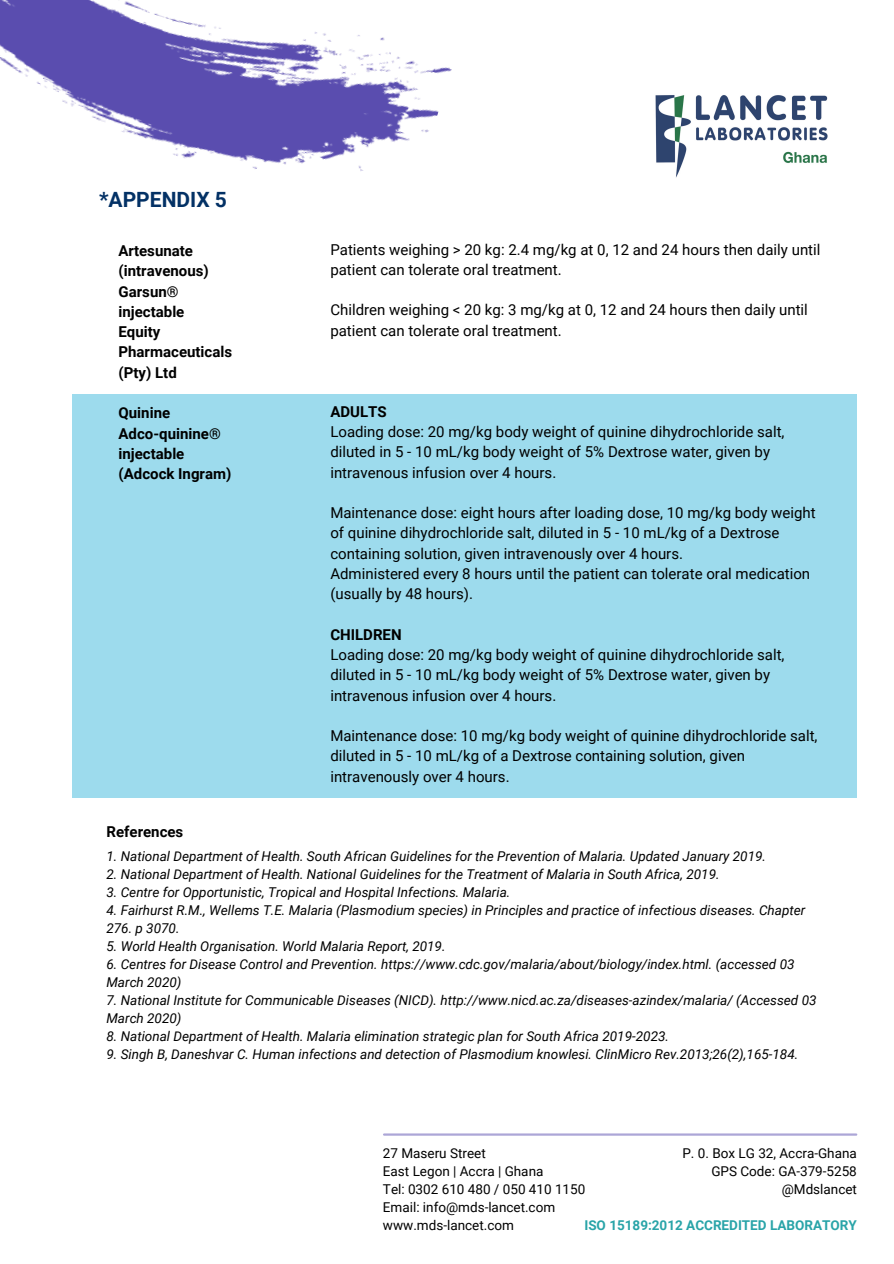
<style>
.page{position:relative;width:894px;height:1264px;background:#fff}
.page>*{position:absolute;margin:0;border:0;box-sizing:border-box;transform-origin:0 0}
.t1{font:700 21px "Roboto";color:#033165}
.t2{font:15px/20.2px "Roboto";color:#000}
.t3{font:700 15px "Roboto";color:#000}
.t4{font:italic 13.5px/18px "Roboto";color:#000}
.t5{font:13.5px "Roboto";color:#000}
.t6{font:700 13.5px "Roboto";color:#29a4a8}
</style>
<div class="page">
<img style="left:655px;top:95px;width:173px;height:83px">
<hr style="left:384px;top:1133px;width:472px;height:2px;background:#aca6d7">
<img style="left:0;top:0;width:452px;height:171px">
<div style="left:73px;top:394px;width:783px;height:403px;background:#9ddbed"></div>
<p class="t1" style="left:99px;top:188px;width:129px">*APPENDIX 5</p>
<p class="t3" style="left:118px;top:242px;width:76px">Artesunate</p>
<p class="t3" style="left:118px;top:262px;width:92px">(intravenous)</p>
<p class="t3" style="left:118px;top:283px;width:62px">Garsun®</p>
<p class="t3" style="left:118px;top:303px;width:67px">injectable</p>
<p class="t3" style="left:118px;top:323px;width:43px">Equity</p>
<p class="t3" style="left:118px;top:343px;width:115px">Pharmaceuticals</p>
<p class="t3" style="left:118px;top:364px;width:60px">(Pty) Ltd</p>
<p class="t3" style="left:118px;top:404px;width:53px">Quinine</p>
<p class="t3" style="left:118px;top:424px;width:104px">Adco-quinine®</p>
<p class="t3" style="left:118px;top:445px;width:67px">injectable</p>
<p class="t3" style="left:118px;top:465px;width:114px">(Adcock Ingram)</p>
<p class="t3" style="left:106px;top:823px;width:78px">References</p>
<p class="t2" style="left:330px;top:239px;width:491px">Patients weighing &gt; 20 kg: 2.4 mg/kg at 0, 12 and 24 hours then daily until patient can tolerate oral treatment.</p>
<p class="t2" style="left:330px;top:300px;width:479px">Children weighing &lt; 20 kg: 3 mg/kg at 0, 12 and 24 hours then daily until patient can tolerate oral treatment.</p>
<p class="t3" style="left:330px;top:403px;width:58px">ADULTS</p>
<p class="t2" style="left:330px;top:422px;width:455px">Loading dose: 20 mg/kg body weight of quinine dihydrochloride salt, diluted in 5 - 10 mL/kg body weight of 5% Dextrose water, given by intravenous infusion over 4 hours.</p>
<p class="t2" style="left:330px;top:503px;width:486px">Maintenance dose: eight hours after loading dose, 10 mg/kg body weight of quinine dihydrochloride salt, diluted in 5 - 10 mL/kg of a Dextrose containing solution, given intravenously over 4 hours.</p>
<p class="t2" style="left:330px;top:563px;width:481px">Administered every 8 hours until the patient can tolerate oral medication (usually by 48 hours).</p>
<p class="t3" style="left:330px;top:626px;width:73px">CHILDREN</p>
<p class="t2" style="left:330px;top:644px;width:455px">Loading dose: 20 mg/kg body weight of quinine dihydrochloride salt, diluted in 5 - 10 mL/kg body weight of 5% Dextrose water, given by intravenous infusion over 4 hours.</p>
<p class="t2" style="left:330px;top:726px;width:488px">Maintenance dose: 10 mg/kg body weight of quinine dihydrochloride salt, diluted in 5 - 10 mL/kg of a Dextrose containing solution, given intravenously over 4 hours.</p>
<p class="t4" style="left:106px;top:847px;width:661px">1. National Department of Health. South African Guidelines for the Prevention of Malaria. Updated January 2019.</p>
<p class="t4" style="left:106px;top:865px;width:614px">2. National Department of Health. National Guidelines for the Treatment of Malaria in South Africa, 2019.</p>
<p class="t4" style="left:106px;top:883px;width:405px">3. Centre for Opportunistic, Tropical and Hospital Infections. Malaria.</p>
<p class="t4" style="left:106px;top:901px;width:700px">4. Fairhurst R.M., Wellems T.E. Malaria (Plasmodium species) in Principles and practice of infectious diseases. Chapter<br>276. p 3070.</p>
<p class="t4" style="left:106px;top:937px;width:340px">5. World Health Organisation. World Malaria Report, 2019.</p>
<p class="t4" style="left:106px;top:955px;width:689px">6. Centres for Disease Control and Prevention. https://www.cdc.gov/malaria/about/biology/index.html. (accessed 03<br>March 2020)</p>
<p class="t4" style="left:106px;top:991px;width:711px">7. National Institute for Communicable Diseases (NICD). http://www.nicd.ac.za/diseases-azindex/malaria/ (Accessed 03<br>March 2020)</p>
<p class="t4" style="left:106px;top:1027px;width:564px">8. National Department of Health. Malaria elimination strategic plan for South Africa 2019-2023.</p>
<p class="t4" style="left:106px;top:1045px;width:693px">9. Singh B, Daneshvar C. Human infections and detection of Plasmodium knowlesi. ClinMicro Rev.2013;26(2),165-184.</p>
<p class="t5" style="left:682px;top:1145px;width:176px">P. 0. Box LG 32, Accra-Ghana</p>
<p class="t5" style="left:711px;top:1163px;width:147px">GPS Code: GA-379-5258</p>
<p class="t5" style="left:781px;top:1181px;width:77px">@Mdslancet</p>
<p class="t6" style="left:584px;top:1217px;width:274px">ISO 15189:2012 ACCREDITED LABORATORY</p>
<p class="t5" style="left:383px;top:1145px;width:104px">27 Maseru Street</p>
<p class="t5" style="left:383px;top:1163px;width:162px">East Legon | Accra | Ghana</p>
<p class="t5" style="left:383px;top:1181px;width:204px">Tel: 0302 610 480 / 050 410 1150</p>
<p class="t5" style="left:383px;top:1199px;width:174px">Email: info@mds-lancet.com</p>
<p class="t5" style="left:383px;top:1217px;width:132px">www.mds-lancet.com</p>
</div>
